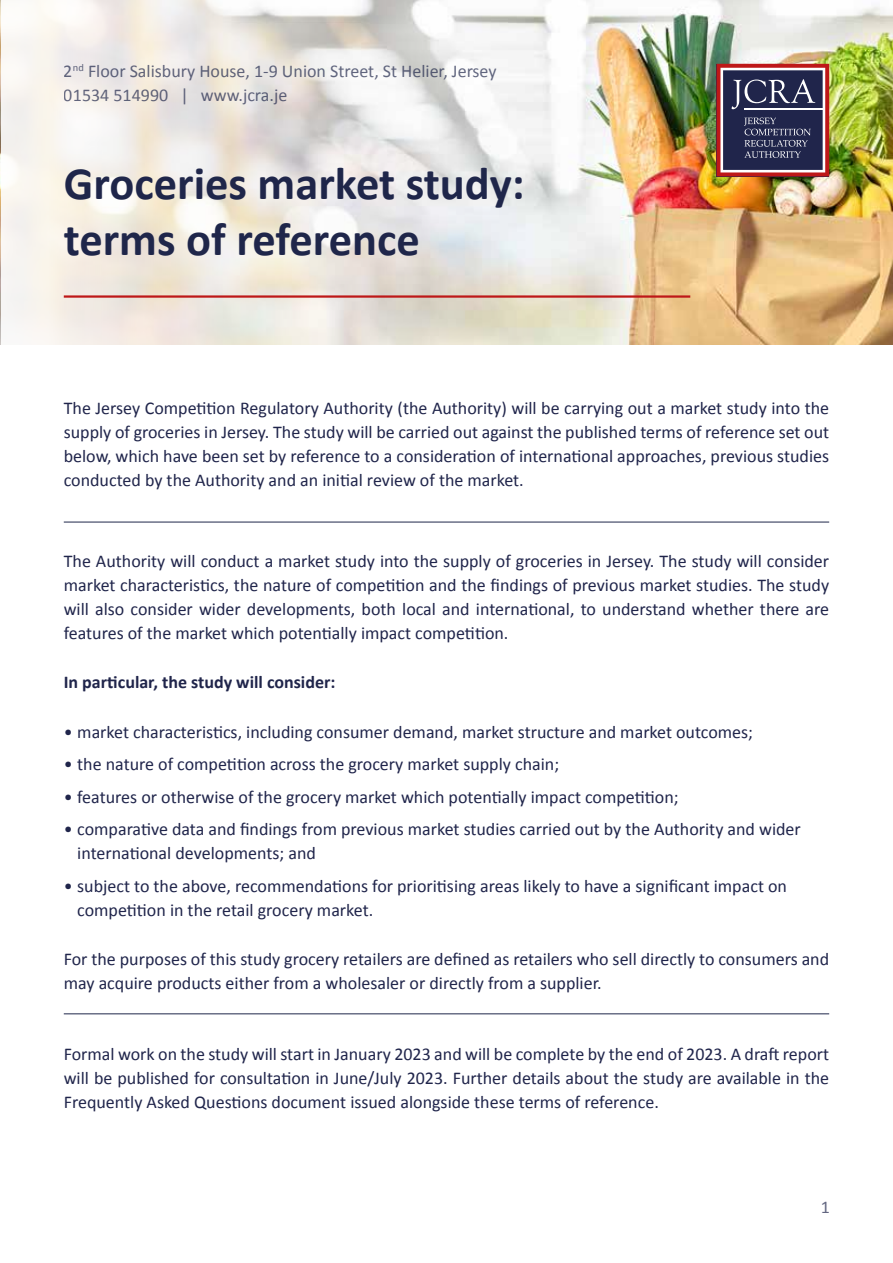
<style>
.page{position:relative;width:893px;height:1263px;background:#fff}
.page>*{position:absolute;margin:0;border:0;box-sizing:border-box;transform-origin:0 0}
.t1{font:700 46.5px/55.8px "Calibri";color:#1f264a}
.t2{font:18px/24px "Calibri";color:#20254b;text-align:justify}
.t3{font:18px/24px "Calibri";color:#1f264a}
.t4{font:700 18px "Calibri";color:#20254b}
</style>
<div class="page">
<img style="left:0;top:0;width:893px;height:344px">
<svg style="left:1px;top:0;width:633px;height:345px"></svg>
<svg style="left:716px;top:64px;width:113px;height:112px;background:#574560"></svg>
<hr style="left:744px;top:108px;width:80px;height:1px;background:#fff">
<hr style="left:64px;top:295px;width:626px;height:3px;background:#be1818">
<hr style="left:64px;top:522px;width:765px;height:1px;background:#1f274a">
<hr style="left:64px;top:1013px;width:765px;height:1px;background:#1f274a">
<p class="t3" style="left:64px;top:59px;width:434px">2<sup>nd</sup> Floor Salisbury House, 1-9 Union Street, St Helier, Jersey<br>01534 514990 | www.jcra.je</p>
<h1 class="t1" style="left:64px;top:154px;width:462px">Groceries market study: terms of reference</h1>
<p class="t2" style="left:64px;top:395px;width:767px">The Jersey Competition Regulatory Authority (the Authority) will be carrying out a market study into the supply of groceries in Jersey. The study will be carried out against the published terms of reference set out below, which have been set by reference to a consideration of international approaches, previous studies conducted by the Authority and an initial review of the market.</p>
<p class="t2" style="left:64px;top:548px;width:767px">The Authority will conduct a market study into the supply of groceries in Jersey. The study will consider market characteristics, the nature of competition and the findings of previous market studies. The study will also consider wider developments, both local and international, to understand whether there are features of the market which potentially impact competition.</p>
<p class="t4" style="left:64px;top:669px;width:273px">In particular, the study will consider:</p>
<p class="t2" style="left:64px;top:719px;width:691px">• market characteristics, including consumer demand, market structure and market outcomes;</p>
<p class="t2" style="left:64px;top:752px;width:497px">• the nature of competition across the grocery market supply chain;</p>
<p class="t2" style="left:64px;top:784px;width:616px">• features or otherwise of the grocery market which potentially impact competition;</p>
<p class="t2" style="left:77px;top:817px;width:725px;text-indent:-14px">• comparative data and findings from previous market studies carried out by the Authority and wider international developments; and</p>
<p class="t2" style="left:77px;top:873px;width:711px;text-indent:-14px">• subject to the above, recommendations for prioritising areas likely to have a significant impact on competition in the retail grocery market.</p>
<p class="t2" style="left:64px;top:947px;width:767px">For the purposes of this study grocery retailers are defined as retailers who sell directly to consumers and may acquire products either from a wholesaler or directly from a supplier.</p>
<p class="t2" style="left:64px;top:1041px;width:767px">Formal work on the study will start in January 2023 and will be complete by the end of 2023. A draft report will be published for consultation in June/July 2023. Further details about the study are available in the Frequently Asked Questions document issued alongside these terms of reference.</p>
<p class="t2" style="left:820px;top:1194px;width:11px">1</p>
</div>
